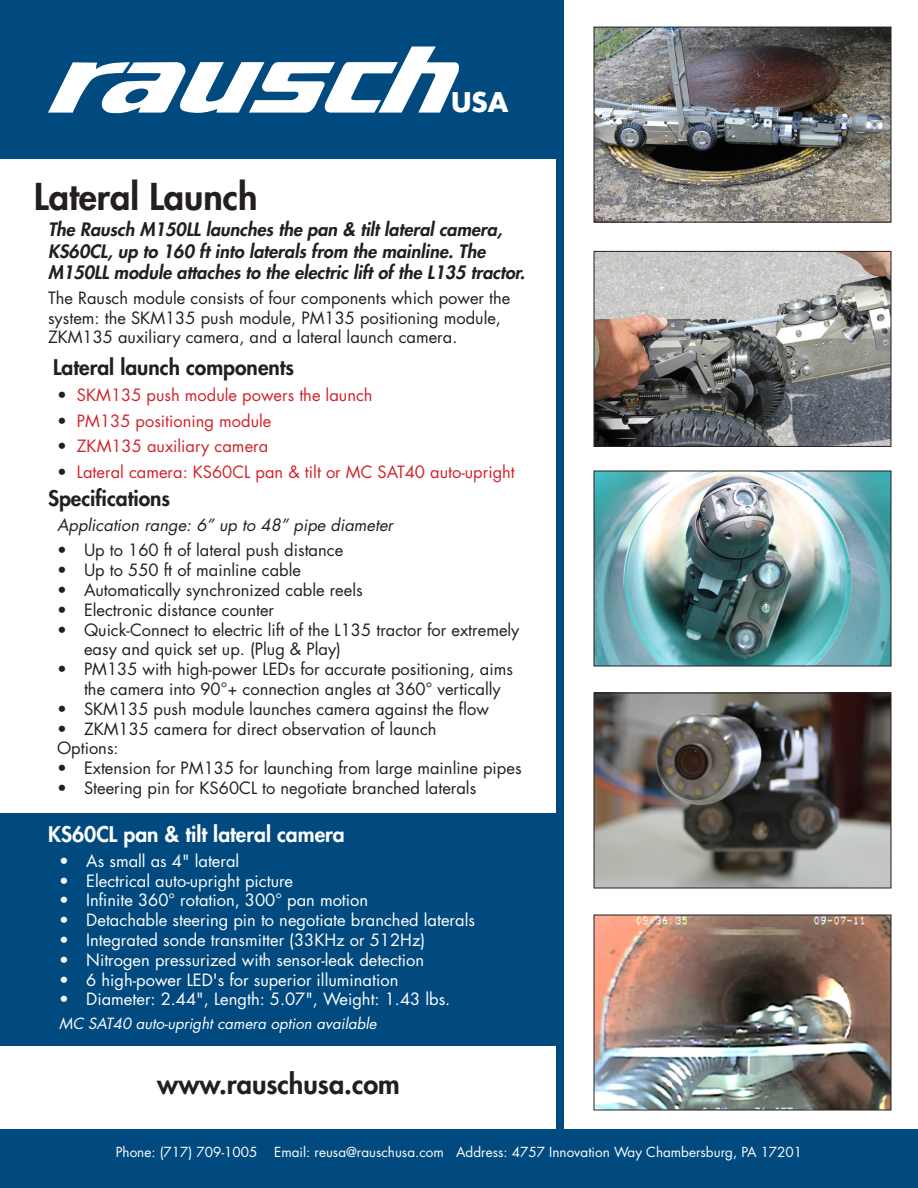
<style>
.page{position:relative;width:918px;height:1188px;background:#fff}
.page>*{position:absolute;margin:0;border:0;box-sizing:border-box;transform-origin:0 0}
.t1{font:800 36px "Futura Std";color:#231f20}
.t2{font:800 27px "Futura Std";color:#231f20}
.t3{font:700 26.4px "Futura Std";color:#fff}
.t4{font:800 21px "Futura Std";color:#231f20}
.t5{font:800 21px "Futura Std";color:#fff}
.t6{font:italic 800 18px/21.6px "Futura Std";color:#231f20}
.t7{font:16.5px/19.8px "Futura Std";color:#231f20}
.t8{font:16.5px "Futura Std";color:#fff}
.t9{font:16.5px "Futura Std";color:#d1232a}
.t10{font:italic 16.5px "Futura Std";color:#231f20}
.t11{font:italic 15px "Futura Std";color:#fff}
.t12{font:13.5px "Futura Std";color:#fff}
.s1{color:#231f20}
</style>
<div class="page">
<div style="left:0;top:0;width:560px;height:158px;background:#004a7f"></div>
<div style="left:556px;top:0;width:8px;height:1188px;background:#004a7f"></div>
<div style="left:0;top:1130px;width:918px;height:58px;background:#004a7f"></div>
<div style="left:0;top:814px;width:559px;height:232px;background:#004a7f"></div>
<svg style="left:48px;top:46px;width:411px;height:68px"></svg>
<img style="left:596px;top:29px;width:293px;height:191px">
<div style="left:594px;top:27px;width:297px;height:195px;border:1px solid #231f20"></div>
<img style="left:596px;top:695px;width:293px;height:191px">
<div style="left:594px;top:693px;width:297px;height:195px;border:1px solid #231f20"></div>
<img style="left:596px;top:473px;width:293px;height:191px">
<img style="left:596px;top:253px;width:293px;height:191px">
<div style="left:594px;top:251px;width:297px;height:195px;border:1px solid #231f20"></div>
<img style="left:596px;top:917px;width:293px;height:191px">
<div style="left:594px;top:915px;width:297px;height:195px;border:1px solid #231f20"></div>
<p class="t3" style="left:451px;top:85px;width:59px">USA</p>
<p class="t1" style="left:34px;top:174px;width:225px">Lateral Launch</p>
<p class="t6" style="left:48px;top:219px;width:478px">The Rausch M150LL launches the pan &amp; tilt lateral camera,<br>KS60CL, up to 160 ft into laterals from the mainline. The<br>M150LL module attaches to the electric lift of the L135 tractor.</p>
<p class="t7" style="left:48px;top:288px;width:464px">The Rausch module consists of four components which power the system: the SKM135 push module, PM135 positioning module,<br>ZKM135 auxiliary camera, and a lateral launch camera.</p>
<p class="t9" style="left:57px;top:384px;width:317px"><span class="s1">•</span> SKM135 push module powers the launch</p>
<p class="t9" style="left:57px;top:410px;width:216px"><span class="s1">•</span> PM135 positioning module</p>
<p class="t9" style="left:57px;top:436px;width:213px"><span class="s1">•</span> ZKM135 auxiliary camera</p>
<p class="t9" style="left:57px;top:462px;width:459px"><span class="s1">•</span> Lateral camera: KS60CL pan &amp; tilt or MC SAT40 auto-upright</p>
<p class="t4" style="left:53px;top:354px;width:243px">Lateral launch components</p>
<p class="t4" style="left:48px;top:485px;width:124px">Specifications</p>
<p class="t10" style="left:57px;top:514px;width:338px">Application range: 6” up to 48” pipe diameter</p>
<p class="t7" style="left:57px;top:541px;width:288px">• Up to 160 ft of lateral push distance</p>
<p class="t7" style="left:57px;top:560px;width:246px">• Up to 550 ft of mainline cable</p>
<p class="t7" style="left:57px;top:580px;width:307px">• Automatically synchronized cable reels</p>
<p class="t7" style="left:57px;top:600px;width:219px">• Electronic distance counter</p>
<p class="t7" style="left:84px;top:620px;width:437px;text-indent:-27px">• Quick-Connect to electric lift of the L135 tractor for extremely easy and quick set up. (Plug &amp; Play)</p>
<p class="t7" style="left:84px;top:659px;width:430px;text-indent:-27px">• PM135 with high-power LEDs for accurate positioning, aims the camera into 90°+ connection angles at 360° vertically</p>
<p class="t7" style="left:57px;top:699px;width:433px">• SKM135 push module launches camera against the flow</p>
<p class="t7" style="left:57px;top:719px;width:381px">• ZKM135 camera for direct observation of launch</p>
<p class="t7" style="left:57px;top:739px;width:63px">Options:</p>
<p class="t7" style="left:57px;top:758px;width:466px">• Extension for PM135 for launching from large mainline pipes</p>
<p class="t7" style="left:57px;top:778px;width:421px">• Steering pin for KS60CL to negotiate branched laterals</p>
<p class="t5" style="left:48px;top:821px;width:298px">KS60CL pan &amp; tilt lateral camera</p>
<p class="t8" style="left:59px;top:850px;width:182px">• As small as 4" lateral</p>
<p class="t8" style="left:59px;top:870px;width:235px">• Electrical auto-upright picture</p>
<p class="t8" style="left:59px;top:890px;width:310px">• Infinite 360° rotation, 300° pan motion</p>
<p class="t8" style="left:59px;top:910px;width:417px">• Detachable steering pin to negotiate branched laterals</p>
<p class="t8" style="left:59px;top:929px;width:368px">• Integrated sonde transmitter (33KHz or 512Hz)</p>
<p class="t8" style="left:59px;top:949px;width:366px">• Nitrogen pressurized with sensor-leak detection</p>
<p class="t8" style="left:59px;top:969px;width:341px">• 6 high-power LED's for superior illumination</p>
<p class="t8" style="left:59px;top:989px;width:393px">• Diameter: 2.44", Length: 5.07", Weight: 1.43 lbs.</p>
<p class="t11" style="left:59px;top:1014px;width:319px">MC SAT40 auto-upright camera option available</p>
<p class="t2" style="left:157px;top:1067px;width:244px">www.rauschusa.com</p>
<p class="t12" style="left:116px;top:1144px;width:688px">Phone: (717) 709-1005 Email: reusa@rauschusa.com Address: 4757 Innovation Way Chambersburg, PA 17201</p>
</div>
